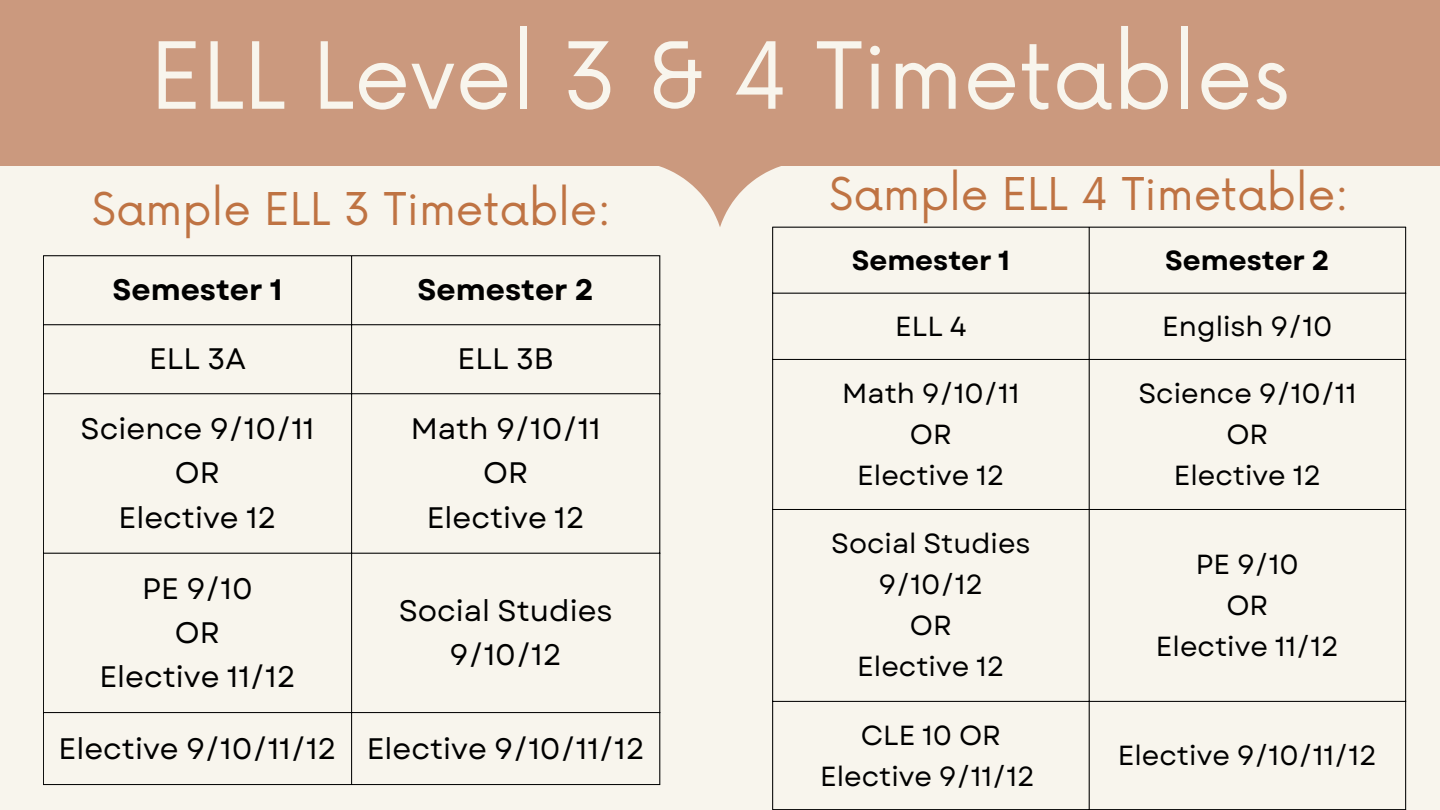
<style>
.page{position:relative;width:1440px;height:810px;background:#f8f5ed}
.page>*{position:absolute;margin:0;border:0;box-sizing:border-box;transform-origin:0 0}
.t1{font:90px "Now";color:#f8f5ed}
.t2{font:44px "Now";color:#bf7343}
.t3{font:29.6px/44.2px "Garet";color:#000;text-align:center}
.t4{font:700 29.6px "Garet";color:#000}
.t5{font:27.6px/41.2px "Garet";color:#000;text-align:center}
.t6{font:700 27.6px "Garet";color:#000}
</style>
<div class="page">
<div style="left:0;top:0;width:1440px;height:166px;background:#cb997e"></div>
<svg style="left:659px;top:166px;width:122px;height:61px"></svg>
<hr style="left:43px;top:256px;width:1px;height:528px;background:#000">
<hr style="left:351px;top:256px;width:1px;height:528px;background:#000">
<hr style="left:659px;top:256px;width:1px;height:528px;background:#000">
<hr style="left:43px;top:255px;width:617px;height:1px;background:#000">
<hr style="left:43px;top:324px;width:617px;height:1px;background:#000">
<hr style="left:43px;top:393px;width:617px;height:1px;background:#000">
<hr style="left:43px;top:553px;width:617px;height:1px;background:#000">
<hr style="left:43px;top:712px;width:617px;height:1px;background:#000">
<hr style="left:43px;top:784px;width:617px;height:1px;background:#000">
<hr style="left:772px;top:228px;width:1px;height:581px;background:#000">
<hr style="left:1089px;top:228px;width:1px;height:581px;background:#000">
<hr style="left:1405px;top:228px;width:1px;height:581px;background:#000">
<hr style="left:772px;top:227px;width:634px;height:1px;background:#000">
<hr style="left:772px;top:293px;width:634px;height:1px;background:#000">
<hr style="left:772px;top:359px;width:634px;height:1px;background:#000">
<hr style="left:772px;top:509px;width:634px;height:1px;background:#000">
<hr style="left:772px;top:701px;width:634px;height:1px;background:#000">
<hr style="left:772px;top:809px;width:634px;height:1px;background:#000">
<p class="t1" style="left:150px;top:26px;width:1142px">ELL Level 3 &amp; 4 Timetables</p>
<h1 class="t2" style="left:92px;top:185px;width:521px">Sample ELL 3 Timetable:</h1>
<p class="t4" style="left:113px;top:269px;width:171px">Semester 1</p>
<p class="t4" style="left:418px;top:269px;width:178px">Semester 2</p>
<p class="t3" style="left:149px;top:337px;width:98px">ELL 3A</p>
<p class="t3" style="left:458px;top:337px;width:98px">ELL 3B</p>
<p class="t3" style="left:81px;top:407px;width:235px">Science 9/10/11</p>
<p class="t3" style="left:175px;top:451px;width:47px">OR</p>
<p class="t3" style="left:118px;top:495px;width:160px">Elective 12</p>
<p class="t3" style="left:142px;top:566px;width:112px">PE 9/10</p>
<p class="t3" style="left:175px;top:610px;width:47px">OR</p>
<p class="t3" style="left:99px;top:655px;width:198px">Elective 11/12</p>
<p class="t3" style="left:411px;top:407px;width:192px">Math 9/10/11</p>
<p class="t3" style="left:483px;top:451px;width:47px">OR</p>
<p class="t3" style="left:427px;top:495px;width:160px">Elective 12</p>
<p class="t3" style="left:399px;top:589px;width:216px">Social Studies<br>9/10/12</p>
<p class="t3" style="left:59px;top:726px;width:279px">Elective 9/10/11/12</p>
<p class="t3" style="left:367px;top:726px;width:279px">Elective 9/10/11/12</p>
<p class="t2" style="left:829px;top:169px;width:521px">Sample ELL 4 Timetable:</p>
<p class="t6" style="left:852px;top:240px;width:160px">Semester 1</p>
<p class="t6" style="left:1165px;top:240px;width:166px">Semester 2</p>
<p class="t5" style="left:895px;top:305px;width:73px">ELL 4</p>
<p class="t5" style="left:1162px;top:305px;width:172px">English 9/10</p>
<p class="t5" style="left:842px;top:372px;width:179px">Math 9/10/11</p>
<p class="t5" style="left:910px;top:414px;width:43px">OR</p>
<p class="t5" style="left:857px;top:455px;width:149px">Elective 12</p>
<p class="t5" style="left:1138px;top:372px;width:219px">Science 9/10/11</p>
<p class="t5" style="left:1226px;top:414px;width:43px">OR</p>
<p class="t5" style="left:1174px;top:455px;width:149px">Elective 12</p>
<p class="t5" style="left:831px;top:522px;width:201px">Social Studies<br>9/10/12</p>
<p class="t5" style="left:910px;top:605px;width:43px">OR</p>
<p class="t5" style="left:857px;top:646px;width:149px">Elective 12</p>
<p class="t5" style="left:861px;top:714px;width:142px">CLE 10 OR</p>
<p class="t5" style="left:820px;top:756px;width:216px">Elective 9/11/12</p>
<p class="t5" style="left:1196px;top:543px;width:104px">PE 9/10</p>
<p class="t5" style="left:1226px;top:585px;width:43px">OR</p>
<p class="t5" style="left:1156px;top:626px;width:185px">Elective 11/12</p>
<p class="t5" style="left:1118px;top:735px;width:261px">Elective 9/10/11/12</p>
</div>
